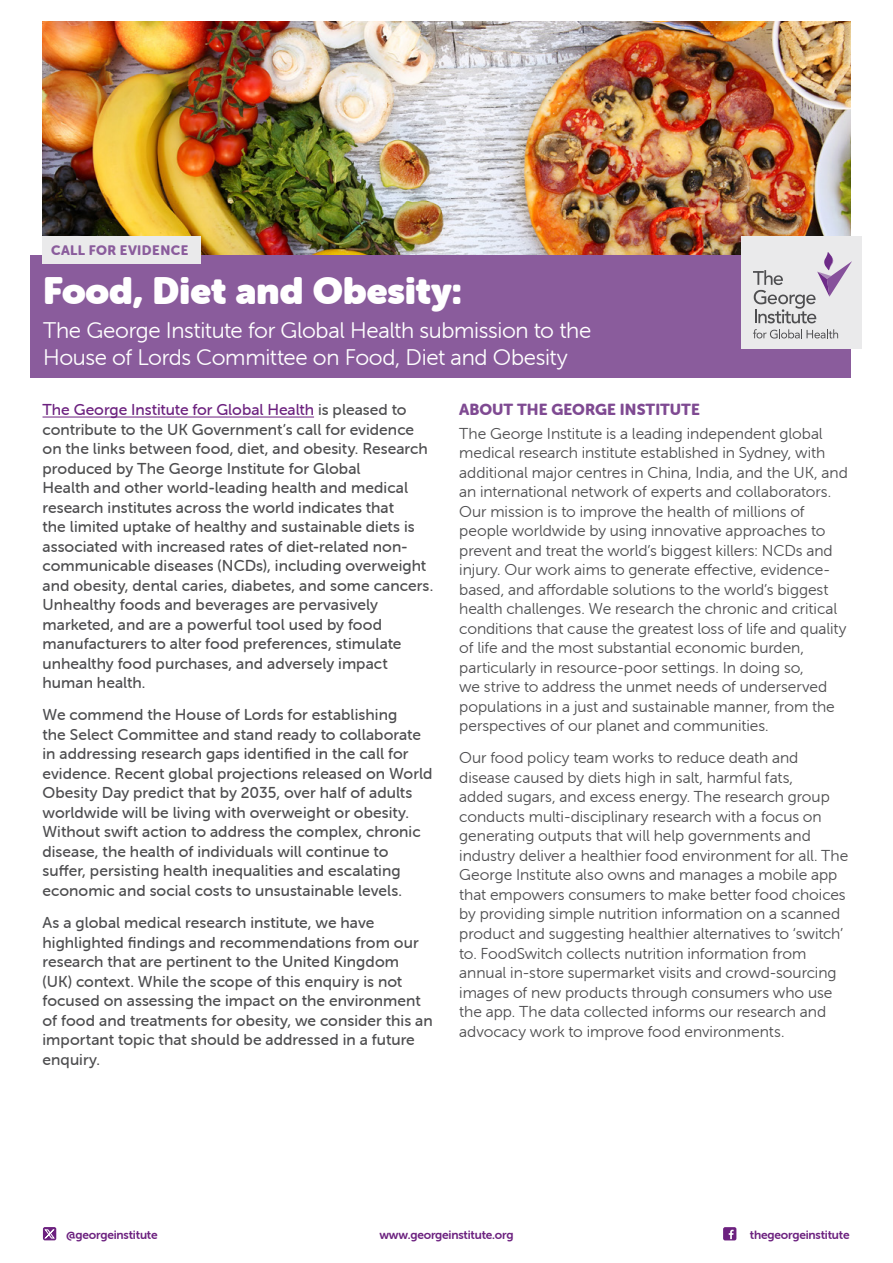
<style>
.page{position:relative;width:893px;height:1263px;background:#fff}
.page>*{position:absolute;margin:0;border:0;box-sizing:border-box;transform-origin:0 0}
.t1{font:37.5px "Museo Sans Rounded";color:#fff}
.t2{font:22.5px/27px "Museo Sans Rounded 300";letter-spacing:-.015em;color:#fff}
.t3{font:15.75px/19.5px "Museo Sans Rounded 300";letter-spacing:-.005em;color:#4d4d4f}
.t4{font:15.75px/19.5px "Museo Sans Rounded 500";letter-spacing:.005em;color:#4d4d4f}
.t5{font:15.75px "Museo Sans Rounded 900";color:#7f4a92}
.t6{font:13.5px "Museo Sans Rounded 900";letter-spacing:.035em;color:#8a5c9c}
.t7{font:12px "Museo Sans Rounded 700";letter-spacing:-.015em;color:#6c217f}
.s1{color:#6c217f}
</style>
<div class="page">
<img style="left:43px;top:22px;width:807px;height:233px">
<hr style="left:43px;top:417px;width:271px;height:1px;background:#6c217f">
<div style="left:30px;top:255px;width:820px;height:122px;background:#8a5c9c"></div>
<div style="left:43px;top:236px;width:158px;height:27px;background:#eaeaeb"></div>
<div style="left:741px;top:236px;width:120px;height:112px;background:#eaeaeb"></div>
<svg style="left:753px;top:252px;width:99px;height:71px"></svg>
<svg style="left:753px;top:329px;width:85px;height:10px"></svg>
<div style="left:723px;top:1227px;width:13px;height:13px;background:#6c217f;border-radius:2px"></div>
<svg style="left:729px;top:1230px;width:5px;height:9px"></svg>
<div style="left:43px;top:1227px;width:13px;height:13px;background:#6c217f;border-radius:2px"></div>
<svg style="left:44px;top:1229px;width:11px;height:10px"></svg>
<p class="t6" style="left:51px;top:242px;width:139px">CALL FOR EVIDENCE</p>
<h1 class="t1" style="left:43px;top:269px;width:421px">Food, Diet and Obesity:</h1>
<h2 class="t2" style="left:43px;top:317px;width:550px">The George Institute for Global Health submission to the<br>House of Lords Committee on Food, Diet and Obesity</h2>
<p class="t4" style="left:43px;top:400px;width:392px"><span class="s1">The George Institute for Global Health</span> is pleased to contribute to the UK Government’s call for evidence on the links between food, diet, and obesity. Research produced by The George Institute for Global<br>Health and other world-leading health and medical research institutes across the world indicates that<br>the limited uptake of healthy and sustainable diets is associated with increased rates of diet-related non&shy;communicable diseases (NCDs), including overweight and obesity, dental caries, diabetes, and some cancers.<br>Unhealthy foods and beverages are pervasively marketed, and are a powerful tool used by food manufacturers to alter food preferences, stimulate unhealthy food purchases, and adversely impact human health.</p>
<p class="t4" style="left:43px;top:705px;width:392px">We commend the House of Lords for establishing<br>the Select Committee and stand ready to collaborate in addressing research gaps identified in the call for evidence. Recent global projections released on World Obesity Day predict that by 2035, over half of adults worldwide will be living with overweight or obesity.<br>Without swift action to address the complex, chronic disease, the health of individuals will continue to suffer, persisting health inequalities and escalating economic and social costs to unsustainable levels.</p>
<p class="t4" style="left:43px;top:913px;width:392px">As a global medical research institute, we have highlighted findings and recommendations from our research that are pertinent to the United Kingdom<br>(UK) context. While the scope of this enquiry is not focused on assessing the impact on the environment of food and treatments for obesity, we consider this an important topic that should be addressed in a future enquiry.</p>
<p class="t5" style="left:459px;top:400px;width:242px">ABOUT THE GEORGE INSTITUTE</p>
<p class="t3" style="left:459px;top:424px;width:390px">The George Institute is a leading independent global medical research institute established in Sydney, with additional major centres in China, India, and the UK, and an international network of experts and collaborators.<br>Our mission is to improve the health of millions of people worldwide by using innovative approaches to prevent and treat the world’s biggest killers: NCDs and injury. Our work aims to generate effective, evidence&shy;based, and affordable solutions to the world’s biggest health challenges. We research the chronic and critical conditions that cause the greatest loss of life and quality of life and the most substantial economic burden, particularly in resource-poor settings. In doing so,<br>we strive to address the unmet needs of underserved populations in a just and sustainable manner, from the perspectives of our planet and communities.</p>
<p class="t3" style="left:459px;top:748px;width:391px">Our food policy team works to reduce death and disease caused by diets high in salt, harmful fats,<br>added sugars, and excess energy. The research group conducts multi-disciplinary research with a focus on generating outputs that will help governments and industry deliver a healthier food environment for all. The George Institute also owns and manages a mobile app that empowers consumers to make better food choices by providing simple nutrition information on a scanned product and suggesting healthier alternatives to ‘switch’ to. FoodSwitch collects nutrition information from annual in-store supermarket visits and crowd-sourcing images of new products through consumers who use the app. The data collected informs our research and advocacy work to improve food environments.</p>
<p class="t7" style="left:66px;top:1228px;width:93px">@georgeinstitute</p>
<p class="t7" style="left:379px;top:1228px;width:136px">www.georgeinstitute.org</p>
<p class="t7" style="left:750px;top:1228px;width:101px">thegeorgeinstitute</p>
</div>
